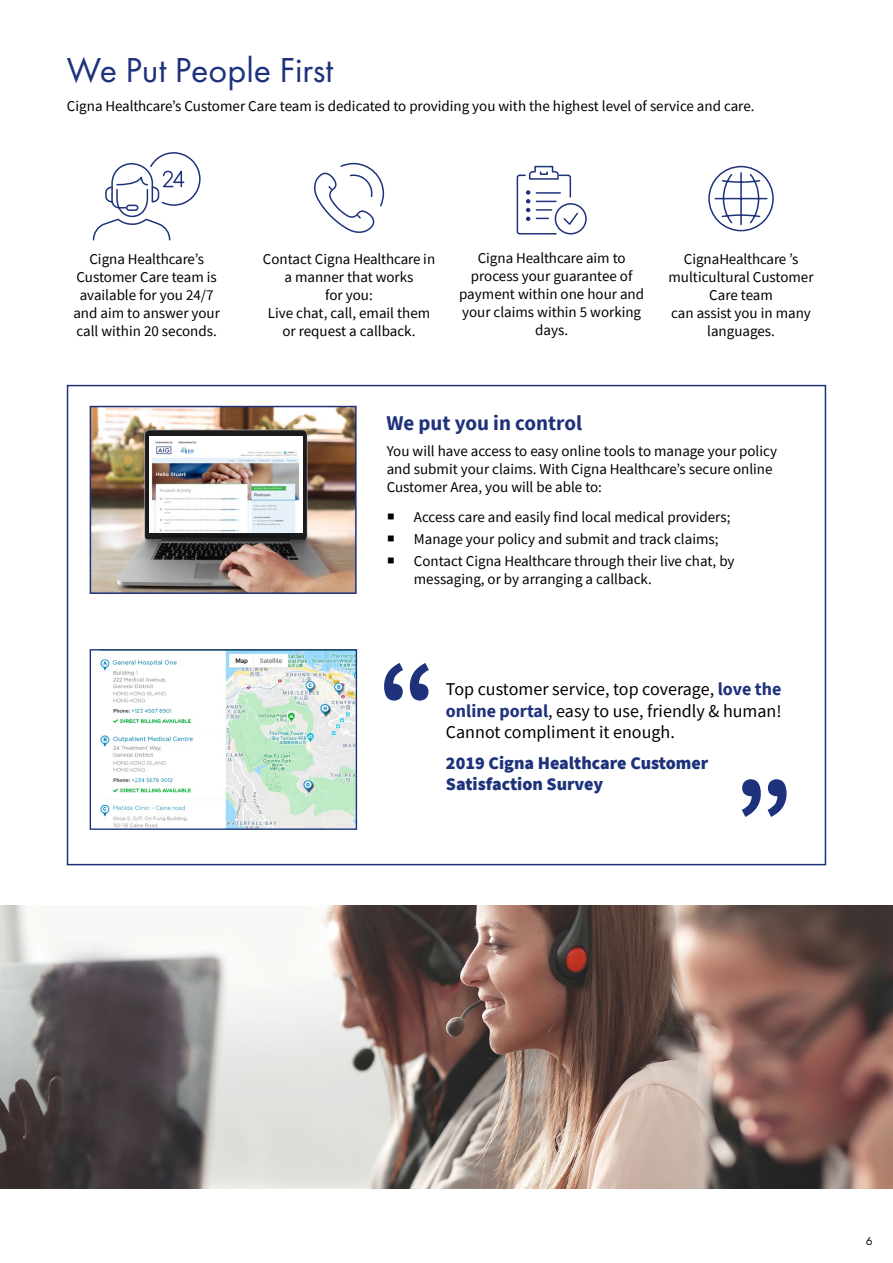
<style>
.page{position:relative;width:893px;height:1263px;background:#fff}
.page>*{position:absolute;margin:0;border:0;box-sizing:border-box;transform-origin:0 0}
.t1{font:36px "Futura PT";color:#1d327b}
.t2{font:700 21px "Source Sans Pro";color:#1d327b}
.t3{font:18px/21.6px "Source Sans Pro";color:#000;text-align:justify}
.t4{font:900 18px/21.6px "Source Sans Pro";color:#1d327b}
.t5{font:15px/18px "Source Sans Pro";color:#000;text-align:center}
.t6{font:12px "Futura PT";color:#000}
.s1{font-weight:700;color:#1d327b}
</style>
<div class="page">
<div style="left:67px;top:385px;width:759px;height:480px;background:#fff;border:2px solid #1d327b"></div>
<svg style="left:708px;top:165px;width:66px;height:67px"></svg>
<svg style="left:314px;top:162px;width:71px;height:71px"></svg>
<svg style="left:92px;top:152px;width:109px;height:89px"></svg>
<svg style="left:516px;top:165px;width:71px;height:70px"></svg>
<img style="left:93px;top:409px;width:261px;height:182px">
<div style="left:90px;top:406px;width:267px;height:188px;border:2px solid #1d327b"></div>
<img style="left:150px;top:436px;width:153px;height:96px">
<img style="left:100px;top:651px;width:255px;height:177px">
<div style="left:90px;top:649px;width:267px;height:181px;border:1px solid #1d327b"></div>
<svg style="left:384px;top:663px;width:45px;height:38px"></svg>
<svg style="left:742px;top:779px;width:44px;height:38px"></svg>
<img style="left:0;top:906px;width:893px;height:282px">
<div style="left:178px;top:446px;width:26px;height:9px;background:#fff"></div>
<svg style="left:181px;top:446px;width:13px;height:7px"></svg>
<h1 class="t1" style="left:67px;top:49px;width:268px">We Put People First</h1>
<p class="t5" style="left:67px;top:97px;width:689px">Cigna Healthcare’s Customer Care team is dedicated to providing you with the highest level of service and care.</p>
<p class="t5" style="left:73px;top:250px;width:148px">Cigna Healthcare’s<br>Customer Care team is available for you 24/7 and aim to answer your call within 20 seconds.</p>
<p class="t5" style="left:459px;top:249px;width:186px">Cigna Healthcare aim to process your guarantee of payment within one hour and your claims within 5 working days.</p>
<p class="t5" style="left:263px;top:250px;width:174px">Contact Cigna Healthcare in a manner that works<br>for you:<br>Live chat, call, email them or request a callback.</p>
<p class="t5" style="left:668px;top:250px;width:147px">CignaHealthcare ’s multicultural Customer<br>Care team<br>can assist you in many languages.</p>
<h2 class="t2" style="left:386px;top:409px;width:197px">We put you in control</h2>
<p class="t5" style="left:387px;top:442px;width:392px;text-align:left">You will have access to easy online tools to manage your policy and submit your claims. With Cigna Healthcare’s secure online<br>Customer Area, you will be able to:</p>
<p class="t5" style="left:414px;top:506px;width:322px;line-height:22.2px;text-align:left">Access care and easily find local medical providers;<br>Manage your policy and submit and track claims;<br>Contact Cigna Healthcare through their live chat, by</p>
<p class="t5" style="left:414px;top:570px;width:240px">messaging, or by arranging a callback.</p>
<p class="t3" style="left:446px;top:678px;width:337px">Top customer service, top coverage, <span class="s1">love the online portal</span>, easy to use, friendly &amp; human!<br>Cannot compliment it enough.</p>
<p class="t4" style="left:446px;top:751px;width:264px">2019 Cigna Healthcare Customer<br>Satisfaction Survey</p>
<p class="t6" style="left:866px;top:1233px;width:8px">6</p>
</div>
